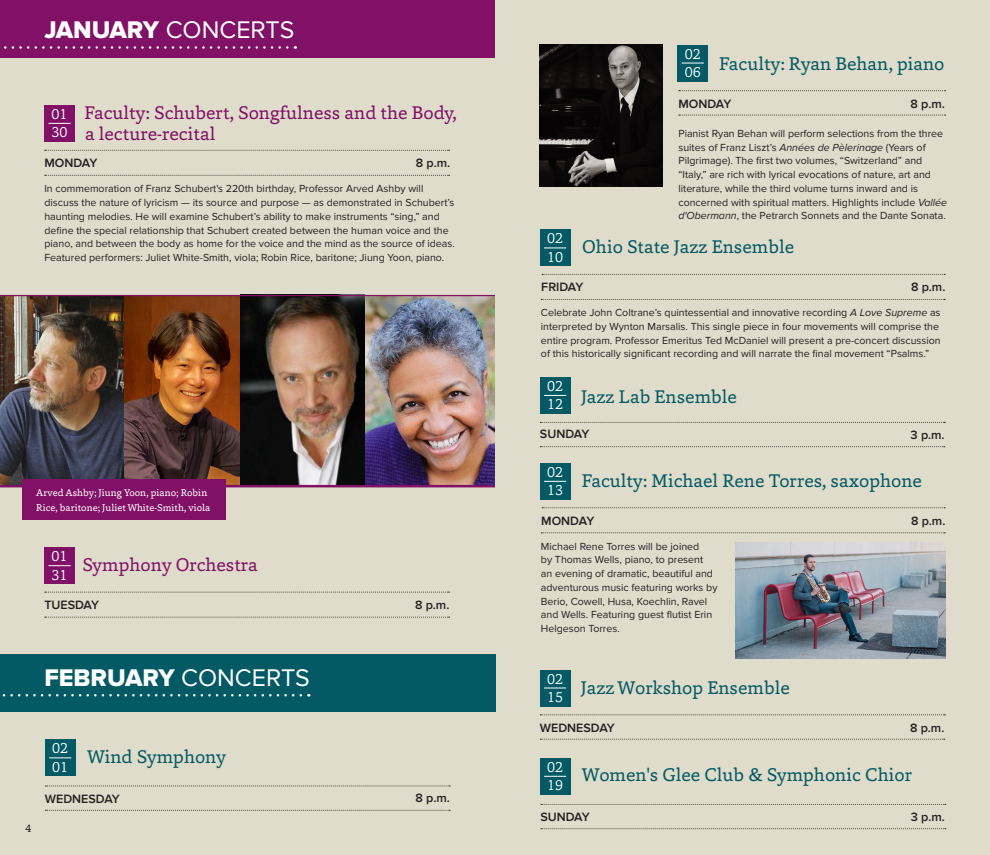
<style>
.page{position:relative;width:990px;height:855px;background:#e0dccb}
.page>*{position:absolute;margin:0;border:0;box-sizing:border-box;transform-origin:0 0}
.t1{font:25px "Proxima Nova Extrabld";color:#fff}
.t2{font:25px "Proxima Nova";color:#fff}
.t3{font:18.75px "Capita";color:#035a64}
.t4{font:18.75px/21.2px "Capita";color:#811067}
.t5{font:300 15px "Capita";color:#fff}
.t6{font:600 12.5px "Proxima Nova";color:#231f20}
.t7{font:11.25px "Capita";color:#231f20}
.t8{font:10.62px/13.8px "Proxima Nova";color:#231f20}
.t9{font:10px/15px "Capita";color:#fff}
.s1{font-family:"Proxima Nova Extrabld"}
.s2{font-family:"Proxima Nova"}
.s3{font-style:italic}
</style>
<div class="page">
<div style="left:0;top:0;width:495px;height:57px;background:#811067"></div>
<svg style="left:4px;top:46px;width:283px;height:3px"></svg>
<svg style="left:45px;top:786px;width:405px;height:1px"></svg>
<svg style="left:45px;top:810px;width:405px;height:1px"></svg>
<div style="left:45px;top:740px;width:30px;height:36px;background:#035a64"></div>
<svg style="left:49px;top:758px;width:22px;height:1px"></svg>
<div style="left:0;top:654px;width:495px;height:57px;background:#035a64"></div>
<svg style="left:2px;top:694px;width:299px;height:3px"></svg>
<svg style="left:45px;top:617px;width:405px;height:1px"></svg>
<svg style="left:45px;top:592px;width:405px;height:1px"></svg>
<div style="left:44px;top:548px;width:31px;height:36px;background:#811067"></div>
<svg style="left:49px;top:565px;width:22px;height:1px"></svg>
<div style="left:44px;top:105px;width:31px;height:36px;background:#811067"></div>
<svg style="left:48px;top:123px;width:23px;height:1px"></svg>
<svg style="left:45px;top:175px;width:405px;height:1px"></svg>
<svg style="left:45px;top:150px;width:405px;height:1px"></svg>
<img style="left:540px;top:45px;width:123px;height:142px">
<svg style="left:679px;top:90px;width:267px;height:1px"></svg>
<svg style="left:679px;top:115px;width:267px;height:1px"></svg>
<div style="left:678px;top:45px;width:30px;height:36px;background:#035a64"></div>
<svg style="left:682px;top:63px;width:22px;height:1px"></svg>
<img style="left:124px;top:296px;width:371px;height:189px">
<img style="left:0;top:296px;width:124px;height:189px">
<hr style="left:0;top:485px;width:495px;height:2px;background:#811067">
<div style="left:22px;top:480px;width:204px;height:40px;background:#811067"></div>
<svg style="left:540px;top:422px;width:405px;height:1px"></svg>
<svg style="left:540px;top:446px;width:405px;height:1px"></svg>
<div style="left:540px;top:377px;width:30px;height:36px;background:#035a64"></div>
<svg style="left:544px;top:395px;width:22px;height:1px"></svg>
<svg style="left:541px;top:299px;width:404px;height:1px"></svg>
<svg style="left:542px;top:274px;width:403px;height:1px"></svg>
<div style="left:540px;top:230px;width:30px;height:36px;background:#035a64"></div>
<svg style="left:544px;top:248px;width:22px;height:1px"></svg>
<svg style="left:541px;top:533px;width:404px;height:1px"></svg>
<svg style="left:542px;top:507px;width:403px;height:1px"></svg>
<div style="left:540px;top:463px;width:30px;height:36px;background:#035a64"></div>
<svg style="left:544px;top:481px;width:22px;height:1px"></svg>
<img style="left:736px;top:542px;width:210px;height:117px">
<svg style="left:540px;top:715px;width:405px;height:1px"></svg>
<svg style="left:540px;top:739px;width:405px;height:1px"></svg>
<div style="left:540px;top:670px;width:30px;height:36px;background:#035a64"></div>
<svg style="left:544px;top:688px;width:22px;height:1px"></svg>
<svg style="left:541px;top:804px;width:405px;height:1px"></svg>
<svg style="left:541px;top:828px;width:405px;height:1px"></svg>
<div style="left:540px;top:758px;width:30px;height:36px;background:#035a64"></div>
<svg style="left:544px;top:776px;width:22px;height:1px"></svg>
<hr style="left:0;top:295px;width:495px;height:1px;background:#811067">
<p class="t2" style="left:44px;top:16px;width:251px"><span class="s1">JANUARY</span> CONCERTS</p>
<p class="t4" style="left:84px;top:102px;width:374px">Faculty: Schubert, Songfulness and the Body, a lecture-recital</p>
<p class="t5" style="left:52px;top:104px;width:18px">01</p>
<p class="t5" style="left:52px;top:122px;width:18px">30</p>
<p class="t6" style="left:44px;top:156px;width:54px">MONDAY</p>
<p class="t6" style="left:416px;top:156px;width:36px">8 p.m.</p>
<p class="t8" style="left:44px;top:182px;width:412px">In commemoration of Franz Schubert's 220th birthday, Professor Arved Ashby will discuss the nature of lyricism — its source and purpose — as demonstrated in Schubert’s haunting melodies. He will examine Schubert’s ability to make instruments “sing,” and define the special relationship that Schubert created between the human voice and the piano, and between the body as home for the voice and the mind as the source of ideas.<br>Featured performers: Juliet White-Smith, viola; Robin Rice, baritone; Jiung Yoon, piano.</p>
<p class="t9" style="left:36px;top:485px;width:176px">Arved Ashby; Jiung Yoon, piano; Robin<br>Rice, baritone; Juliet White-Smith, viola</p>
<p class="t5" style="left:52px;top:546px;width:18px">01</p>
<p class="t5" style="left:52px;top:565px;width:18px">31</p>
<p class="t4" style="left:82px;top:554px;width:177px">Symphony Orchestra</p>
<p class="t6" style="left:44px;top:598px;width:56px">TUESDAY</p>
<p class="t6" style="left:415px;top:598px;width:36px">8 p.m.</p>
<p class="t1" style="left:44px;top:663px;width:267px">FEBRUARY <span class="s2">CONCERTS</span></p>
<p class="t5" style="left:52px;top:738px;width:18px">02</p>
<p class="t5" style="left:52px;top:757px;width:18px">01</p>
<p class="t3" style="left:87px;top:744px;width:141px">Wind Symphony</p>
<p class="t7" style="left:25px;top:820px;width:8px">4</p>
<p class="t6" style="left:45px;top:792px;width:77px">WEDNESDAY</p>
<p class="t6" style="left:416px;top:791px;width:36px">8 p.m.</p>
<p class="t5" style="left:685px;top:44px;width:18px">02</p>
<p class="t5" style="left:685px;top:62px;width:18px">06</p>
<p class="t3" style="left:719px;top:51px;width:227px">Faculty: Ryan Behan, piano</p>
<p class="t6" style="left:678px;top:96px;width:54px">MONDAY</p>
<p class="t6" style="left:911px;top:96px;width:36px">8 p.m.</p>
<p class="t8" style="left:678px;top:127px;width:270px">Pianist Ryan Behan will perform selections from the three suites of Franz Liszt’s <span class="s3">Années de Pèlerinage</span> (Years of Pilgrimage). The first two volumes, “Switzerland” and “Italy,” are rich with lyrical evocations of nature, art and literature, while the third volume turns inward and is concerned with spiritual matters. Highlights include <span class="s3">Vallée d'Obermann</span>, the Petrarch Sonnets and the Dante Sonata.</p>
<p class="t5" style="left:547px;top:229px;width:18px">02</p>
<p class="t5" style="left:547px;top:247px;width:18px">10</p>
<p class="t3" style="left:582px;top:235px;width:214px">Ohio State Jazz Ensemble</p>
<p class="t6" style="left:541px;top:280px;width:44px">FRIDAY</p>
<p class="t6" style="left:911px;top:280px;width:36px">8 p.m.</p>
<p class="t8" style="left:541px;top:306px;width:401px">Celebrate John Coltrane’s quintessential and innovative recording <span class="s3">A Love Supreme</span> as interpreted by Wynton Marsalis. This single piece in four movements will comprise the entire program. Professor Emeritus Ted McDaniel will present a pre-concert discussion of this historically significant recording and will narrate the final movement “Psalms.”</p>
<p class="t5" style="left:547px;top:376px;width:18px">02</p>
<p class="t5" style="left:547px;top:394px;width:18px">12</p>
<p class="t3" style="left:581px;top:384px;width:158px">Jazz Lab Ensemble</p>
<p class="t6" style="left:540px;top:427px;width:51px">SUNDAY</p>
<p class="t6" style="left:911px;top:428px;width:36px">3 p.m.</p>
<p class="t5" style="left:547px;top:462px;width:18px">02</p>
<p class="t5" style="left:547px;top:480px;width:18px">13</p>
<p class="t3" style="left:582px;top:468px;width:342px">Faculty: Michael Rene Torres, saxophone</p>
<p class="t6" style="left:541px;top:513px;width:54px">MONDAY</p>
<p class="t6" style="left:911px;top:513px;width:36px">8 p.m.</p>
<p class="t8" style="left:541px;top:539px;width:178px">Michael Rene Torres will be joined<br>by Thomas Wells, piano, to present<br>an evening of dramatic, beautiful and adventurous music featuring works by Berio, Cowell, Husa, Koechlin, Ravel and Wells. Featuring guest flutist Erin Helgeson Torres.</p>
<p class="t5" style="left:547px;top:669px;width:18px">02</p>
<p class="t5" style="left:547px;top:687px;width:18px">15</p>
<p class="t3" style="left:581px;top:675px;width:210px">Jazz Workshop Ensemble</p>
<p class="t6" style="left:540px;top:721px;width:77px">WEDNESDAY</p>
<p class="t6" style="left:910px;top:721px;width:36px">8 p.m.</p>
<p class="t5" style="left:547px;top:757px;width:18px">02</p>
<p class="t5" style="left:547px;top:775px;width:18px">19</p>
<p class="t3" style="left:582px;top:763px;width:332px">Women's Glee Club &amp; Symphonic Chior</p>
<p class="t6" style="left:540px;top:810px;width:51px">SUNDAY</p>
<p class="t6" style="left:911px;top:810px;width:36px">3 p.m.</p>
</div>
